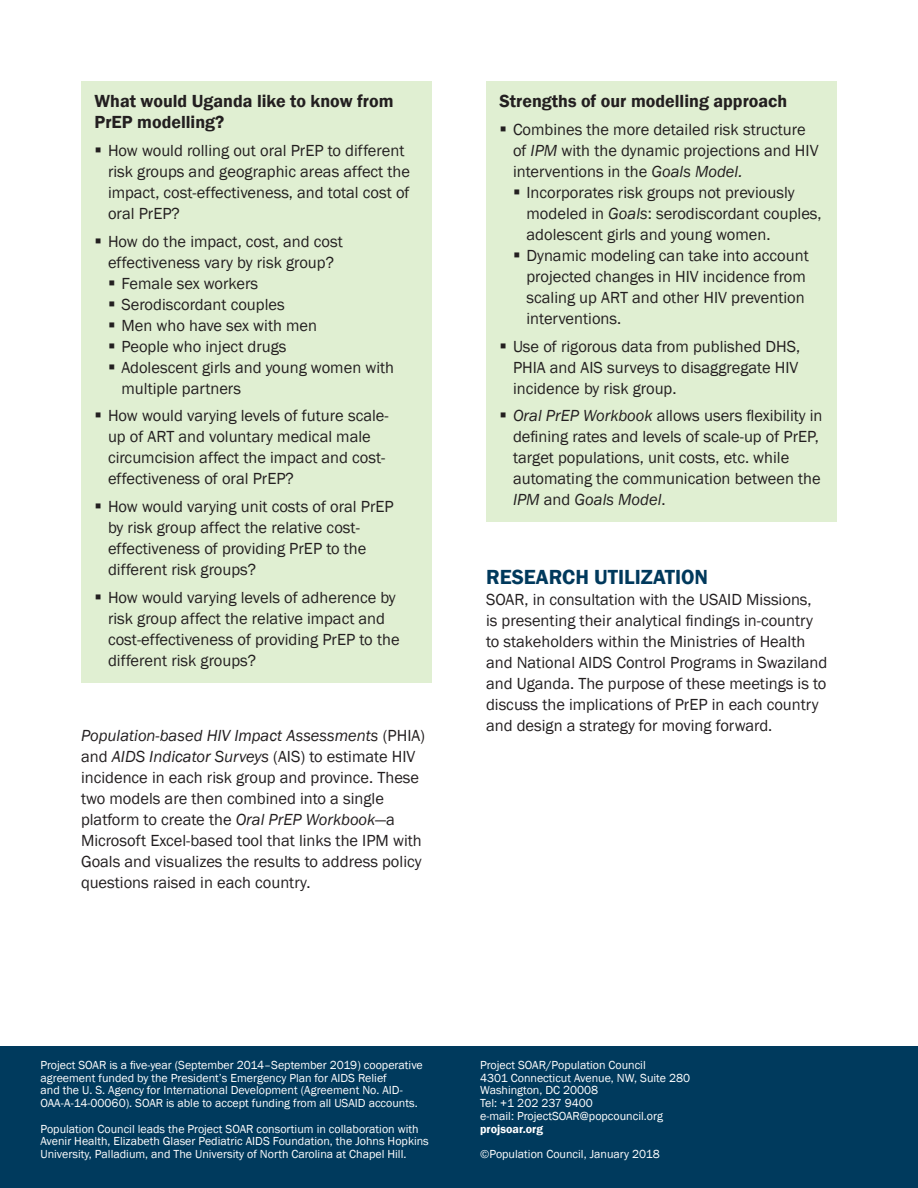
<style>
.page{position:relative;width:918px;height:1188px;background:#fff}
.page>*{position:absolute;margin:0;border:0;box-sizing:border-box;transform-origin:0 0}
.Heading_1{font:600 21px "Franklin Gothic";color:#00395c}
.Side_box__heading{font:600 18px/21px "Franklin Gothic";color:#231f20}
.Normal_after_Heading{font:16.5px/21px "Franklin Gothic";color:#231f20}
.Acks{font:12px/12.8px "Franklin Gothic";color:#fff}
.Acks-2{font:600 12px "Franklin Gothic";color:#fff}
.s1{font-style:italic}
</style>
<div class="page">
<div style="left:0;top:1047px;width:466px;height:141px;background:#003a5d"></div>
<div style="left:460px;top:1047px;width:458px;height:141px;background:#003a5d"></div>
<div style="left:81px;top:81px;width:351px;height:602px;background:#e0efd2"></div>
<div style="left:486px;top:81px;width:351px;height:441px;background:#e0efd2"></div>
<p class="Side_box__heading" style="left:94px;top:91px;width:301px">What would Uganda like to know from<br>PrEP modelling?</p>
<p class="Normal_after_Heading" style="left:108px;top:140px;width:304px;text-indent:-14px">▪ How would rolling out oral PrEP to different risk groups and geographic areas affect the impact, cost-effectiveness, and total cost of oral PrEP?</p>
<p class="Normal_after_Heading" style="left:94px;top:231px;width:250px;text-align:center">▪ How do the impact, cost, and cost effectiveness vary by risk group?</p>
<p class="Normal_after_Heading" style="left:108px;top:273px;width:152px">▪ Female sex workers</p>
<p class="Normal_after_Heading" style="left:108px;top:294px;width:178px">▪ Serodiscordant couples</p>
<p class="Normal_after_Heading" style="left:108px;top:315px;width:211px">▪ Men who have sex with men</p>
<p class="Normal_after_Heading" style="left:108px;top:336px;width:180px">▪ People who inject drugs</p>
<p class="Normal_after_Heading" style="left:122px;top:357px;width:274px;text-indent:-14px">▪ Adolescent girls and young women with multiple partners</p>
<p class="Normal_after_Heading" style="left:108px;top:406px;width:282px;text-indent:-14px">▪ How would varying levels of future scale&shy;up of ART and voluntary medical male circumcision affect the impact and cost&shy;effectiveness of oral PrEP?</p>
<p class="Normal_after_Heading" style="left:108px;top:496px;width:287px;text-indent:-14px">▪ How would varying unit costs of oral PrEP by risk group affect the relative cost&shy;effectiveness of providing PrEP to the different risk groups?</p>
<p class="Normal_after_Heading" style="left:108px;top:587px;width:293px;text-indent:-14px">▪ How would varying levels of adherence by risk group affect the relative impact and cost-effectiveness of providing PrEP to the different risk groups?</p>
<p class="Normal_after_Heading" style="left:81px;top:726px;width:346px"><span class="s1">Population-based HIV Impact Assessments</span> (PHIA) and <span class="s1">AIDS Indicator Surveys</span> (AIS) to estimate HIV incidence in each risk group and province. These two models are then combined into a single platform to create the <span class="s1">Oral PrEP Workbook</span>—a Microsoft Excel-based tool that links the IPM with Goals and visualizes the results to address policy questions raised in each country.</p>
<p class="Side_box__heading" style="left:500px;top:91px;width:289px">Strengths of our modelling approach</p>
<p class="Normal_after_Heading" style="left:513px;top:119px;width:307px;text-indent:-14px">▪ Combines the more detailed risk structure of <span class="s1">IPM</span> with the dynamic projections and HIV interventions in the <span class="s1">Goals Model.</span></p>
<p class="Normal_after_Heading" style="left:526px;top:182px;width:297px;text-indent:-14px">▪ Incorporates risk groups not previously modeled in <span class="s1">Goals</span>: serodiscordant couples, adolescent girls and young women.</p>
<p class="Normal_after_Heading" style="left:526px;top:245px;width:284px;text-indent:-14px">▪ Dynamic modeling can take into account projected changes in HIV incidence from scaling up ART and other HIV prevention interventions.</p>
<p class="Normal_after_Heading" style="left:513px;top:336px;width:289px;text-align:justify;text-indent:-14px">▪ Use of rigorous data from published DHS, PHIA and AIS surveys to disaggregate HIV incidence by risk group.</p>
<p class="Normal_after_Heading" style="left:513px;top:406px;width:311px;text-indent:-14px">▪ <span class="s1">Oral PrEP Workbook</span> allows users flexibility in defining rates and levels of scale-up of PrEP, target populations, unit costs, etc. while automating the communication between the <span class="s1">IPM</span> and <span class="s1">Goals Model</span>.</p>
<p class="Heading_1" style="left:486px;top:564px;width:224px">RESEARCH UTILIZATION</p>
<p class="Normal_after_Heading" style="left:486px;top:589px;width:343px">SOAR, in consultation with the USAID Missions,<br>is presenting their analytical findings in-country to stakeholders within the Ministries of Health and National AIDS Control Programs in Swaziland and Uganda. The purpose of these meetings is to discuss the implications of PrEP in each country and design a strategy for moving forward.</p>
<p class="Acks" style="left:40px;top:1059px;width:384px">Project SOAR is a five-year (September 2014–September 2019) cooperative agreement funded by the President’s Emergency Plan for AIDS Relief<br>and the U. S. Agency for International Development (Agreement No. AID-OAA-A-14-00060). SOAR is able to accept funding from all USAID accounts.</p>
<p class="Acks" style="left:40px;top:1122px;width:390px">Population Council leads the Project SOAR consortium in collaboration with<br>Avenir Health, Elizabeth Glaser Pediatric AIDS Foundation, the Johns Hopkins<br>University, Palladium, and The University of North Carolina at Chapel Hill.</p>
<p class="Acks" style="left:480px;top:1059px;width:167px">Project SOAR/Population Council</p>
<p class="Acks" style="left:480px;top:1071px;width:211px">4301 Connecticut Avenue, NW, Suite 280</p>
<p class="Acks" style="left:480px;top:1084px;width:120px">Washington, DC 20008</p>
<p class="Acks" style="left:480px;top:1097px;width:114px">Tel: +1 202 237 9400</p>
<p class="Acks" style="left:480px;top:1110px;width:184px">e-mail: ProjectSOAR@popcouncil.org</p>
<p class="Acks-2" style="left:480px;top:1121px;width:64px">projsoar.org</p>
<p class="Acks" style="left:480px;top:1148px;width:181px">©Population Council, January 2018</p>
</div>
